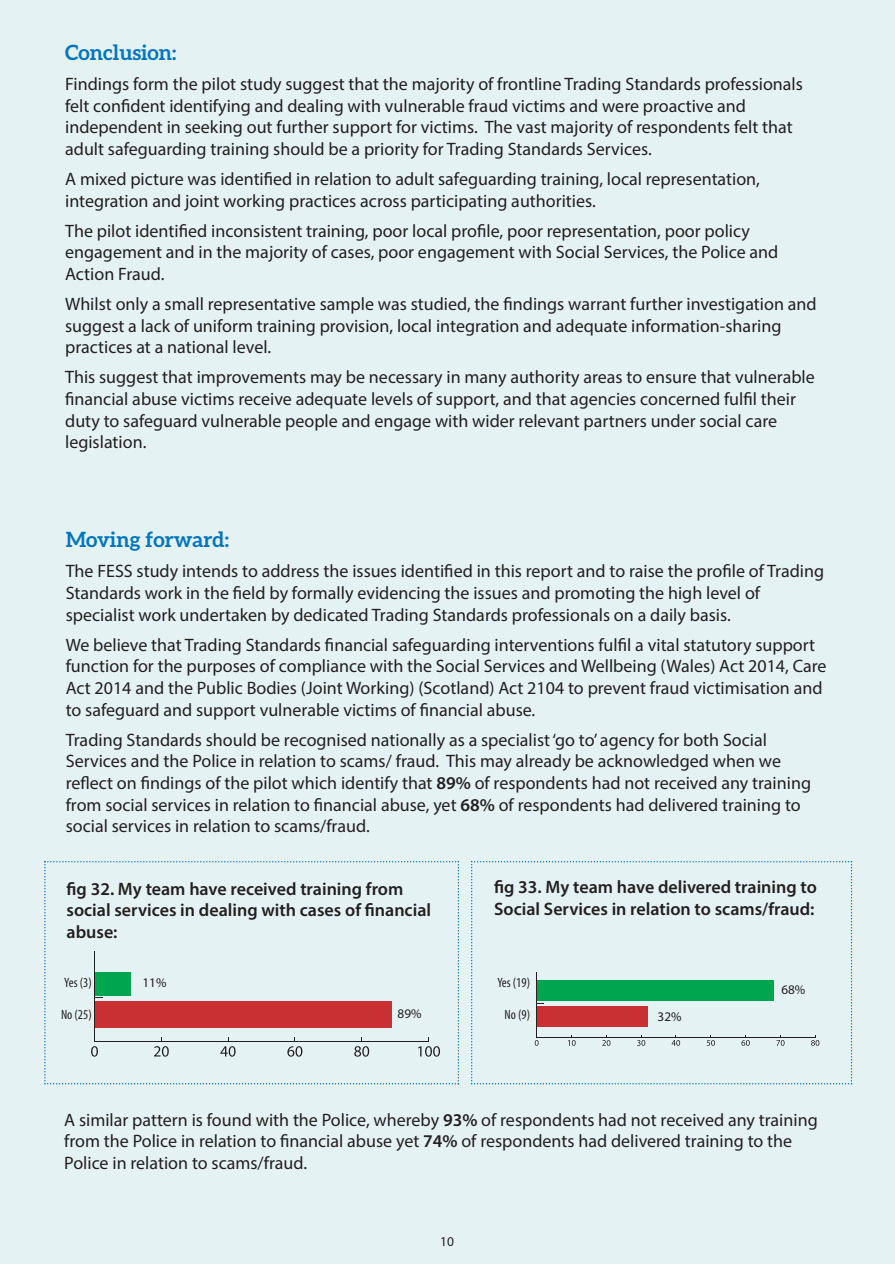
<style>
.page{position:relative;width:895px;height:1264px;background:#fff}
.page>*{position:absolute;margin:0;border:0;box-sizing:border-box;transform-origin:0 0}
.t1{font:700 21px "Aleo";color:#0075be}
.t2{font:18px/21.6px "Myriad Pro";color:#231f20}
.t3{font:600 18px/21.6px "Myriad Pro";color:#231f20}
.t4{font:condensed 13.5px "Myriad Pro";color:#231f20}
.t5{font:13.5px "Myriad Pro";color:#231f20}
.t6{font:13.2px "Myriad Pro";color:#231f20}
.s1{font-weight:600}
</style>
<div class="page">
<div style="left:0;top:0;width:894px;height:1264px;background:#e5f2f4"></div>
<svg style="left:471px;top:861px;width:381px;height:223px"></svg>
<svg style="left:44px;top:861px;width:415px;height:223px"></svg>
<p class="t1" style="left:65px;top:44px;width:113px">Conclusion:</p>
<p class="t2" style="left:65px;top:75px;width:739px">Findings form the pilot study suggest that the majority of frontline Trading Standards professionals felt confident identifying and dealing with vulnerable fraud victims and were proactive and independent in seeking out further support for victims. The vast majority of respondents felt that adult safeguarding training should be a priority for Trading Standards Services.</p>
<p class="t2" style="left:65px;top:170px;width:696px">A mixed picture was identified in relation to adult safeguarding training, local representation, integration and joint working practices across participating authorities.</p>
<p class="t2" style="left:65px;top:221px;width:714px">The pilot identified inconsistent training, poor local profile, poor representation, poor policy engagement and in the majority of cases, poor engagement with Social Services, the Police and<br>Action Fraud.</p>
<p class="t2" style="left:65px;top:295px;width:752px">Whilst only a small representative sample was studied, the findings warrant further investigation and suggest a lack of uniform training provision, local integration and adequate information-sharing practices at a national level.</p>
<p class="t2" style="left:65px;top:368px;width:751px">This suggest that improvements may be necessary in many authority areas to ensure that vulnerable financial abuse victims receive adequate levels of support, and that agencies concerned fulfil their duty to safeguard vulnerable people and engage with wider relevant partners under social care legislation.</p>
<p class="t1" style="left:66px;top:532px;width:165px">Moving forward:</p>
<p class="t2" style="left:66px;top:562px;width:759px">The FESS study intends to address the issues identified in this report and to raise the profile of Trading<br>Standards work in the field by formally evidencing the issues and promoting the high level of specialist work undertaken by dedicated Trading Standards professionals on a daily basis.</p>
<p class="t2" style="left:66px;top:635px;width:762px">We believe that Trading Standards financial safeguarding interventions fulfil a vital statutory support function for the purposes of compliance with the Social Services and Wellbeing (Wales) Act 2014, Care Act 2014 and the Public Bodies (Joint Working) (Scotland) Act 2104 to prevent fraud victimisation and to safeguard and support vulnerable victims of financial abuse.</p>
<p class="t2" style="left:66px;top:730px;width:746px">Trading Standards should be recognised nationally as a specialist ‘go to’ agency for both Social Services and the Police in relation to scams/ fraud. This may already be acknowledged when we reflect on findings of the pilot which identify that <span class="s1">89%</span> of respondents had not received any training from social services in relation to financial abuse, yet <span class="s1">68%</span> of respondents had delivered training to social services in relation to scams/fraud.</p>
<p class="t3" style="left:67px;top:879px;width:366px">fig 32. My team have received training from social services in dealing with cases of financial abuse:</p>
<p class="t6" style="left:142px;top:977px;width:26px">11%</p>
<p class="t6" style="left:397px;top:1009px;width:26px">89%</p>
<p class="t4" style="left:64px;top:977px;width:29px">Yes (3)</p>
<p class="t4" style="left:61px;top:1010px;width:32px">No (25)</p>
<p class="t3" style="left:494px;top:877px;width:324px">fig 33. My team have delivered training to<br>Social Services in relation to scams/fraud:</p>
<p class="t4" style="left:497px;top:977px;width:34px">Yes (19)</p>
<p class="t4" style="left:504px;top:1010px;width:27px">No (9)</p>
<p class="t6" style="left:657px;top:1011px;width:26px">32%</p>
<p class="t6" style="left:781px;top:985px;width:26px">68%</p>
<p class="t2" style="left:64px;top:1110px;width:754px">A similar pattern is found with the Police, whereby <span class="s1">93%</span> of respondents had not received any training from the Police in relation to financial abuse yet <span class="s1">74%</span> of respondents had delivered training to the<br>Police in relation to scams/fraud.</p>
<p class="t5" style="left:440px;top:1236px;width:15px">10</p>
</div>
